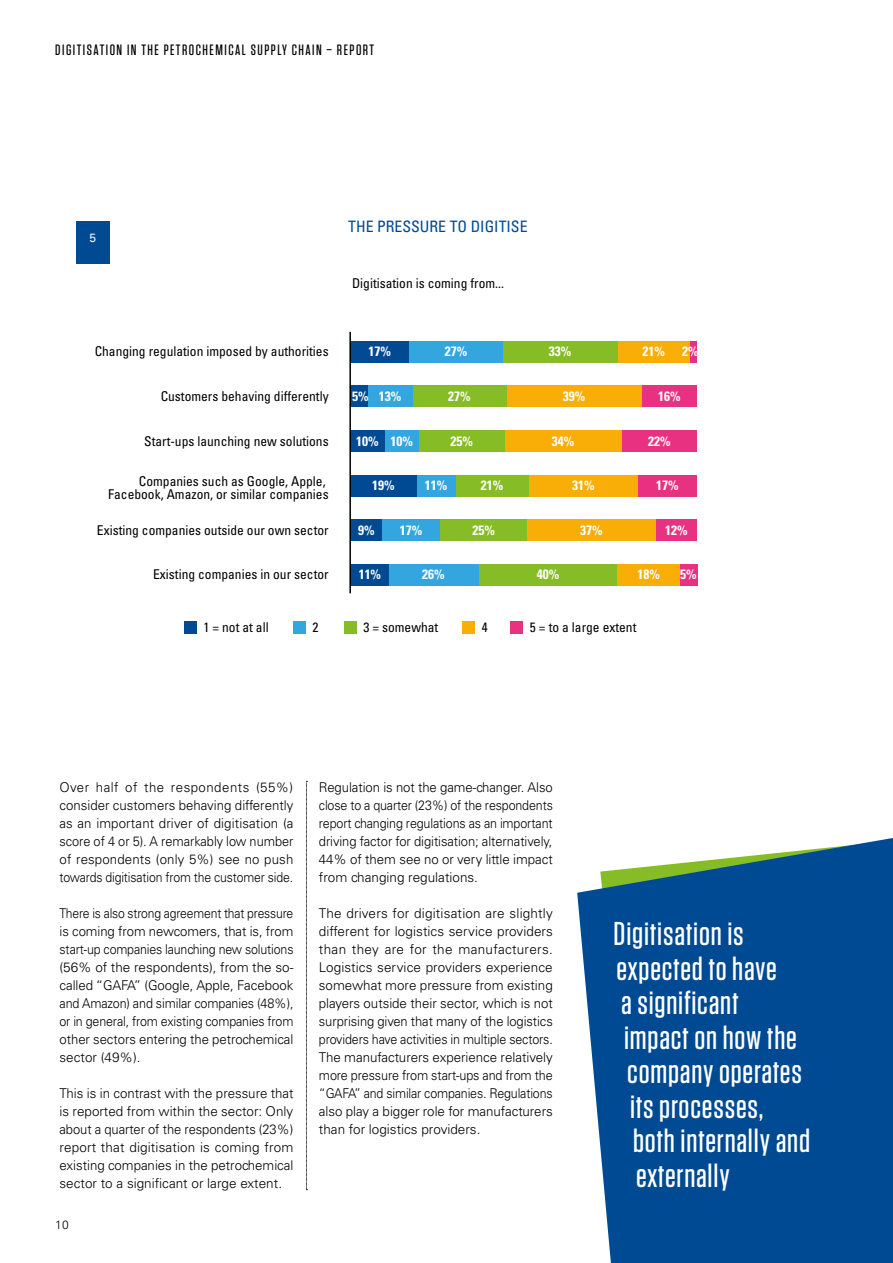
<style>
.page{position:relative;width:893px;height:1263px;background:#fff}
.page>*{position:absolute;margin:0;border:0;box-sizing:border-box;transform-origin:0 0}
.t1{font:500 33px "Tungsten";letter-spacing:.025em;color:#fff}
.t2{font:condensed 15.75px "Univers LT Std";color:#004a93}
.t3{font:500 15px "Tungsten";letter-spacing:.1em;color:#000}
.t4{font:300 13.5px/18px "Univers LT Std";color:#000;text-align:justify}
.t5{font:300 13.5px/18px "Univers LT Std";color:#000;text-align:justify;scale:.9 1}
.t6{font:condensed 13.5px/13.2px "Univers LT Std";color:#000;text-align:right}
.t7{font:700 condensed 13.5px "Univers LT Std";color:#fff}
.t8{font:300 12px "Univers LT Std";color:#000}
.t9{font:12px "Univers LT Std";color:#fff}
</style>
<div class="page">
<svg style="left:577px;top:838px;width:316px;height:425px;fill:#004a93"></svg>
<div style="left:184px;top:621px;width:13px;height:13px;background:#004a93"></div>
<div style="left:293px;top:621px;width:13px;height:13px;background:#33a6df"></div>
<div style="left:344px;top:621px;width:13px;height:13px;background:#86bc25"></div>
<div style="left:462px;top:621px;width:13px;height:13px;background:#f8ad07"></div>
<div style="left:510px;top:621px;width:12px;height:13px;background:#e83181"></div>
<div style="left:690px;top:341px;width:7px;height:21px;background:#e83181"></div>
<div style="left:617px;top:341px;width:73px;height:21px;background:#f8ad07"></div>
<div style="left:503px;top:341px;width:114px;height:21px;background:#86bc25"></div>
<div style="left:409px;top:341px;width:94px;height:21px;background:#33a6df"></div>
<div style="left:350px;top:341px;width:59px;height:21px;background:#004a93"></div>
<div style="left:642px;top:386px;width:55px;height:21px;background:#e83181"></div>
<div style="left:506px;top:386px;width:136px;height:21px;background:#f8ad07"></div>
<div style="left:413px;top:386px;width:93px;height:21px;background:#86bc25"></div>
<div style="left:368px;top:386px;width:45px;height:21px;background:#33a6df"></div>
<div style="left:350px;top:386px;width:18px;height:21px;background:#004a93"></div>
<div style="left:622px;top:430px;width:75px;height:22px;background:#e83181"></div>
<div style="left:505px;top:430px;width:117px;height:22px;background:#f8ad07"></div>
<div style="left:419px;top:430px;width:86px;height:22px;background:#86bc25"></div>
<div style="left:385px;top:430px;width:34px;height:22px;background:#33a6df"></div>
<div style="left:350px;top:430px;width:35px;height:22px;background:#004a93"></div>
<div style="left:638px;top:475px;width:59px;height:21px;background:#e83181"></div>
<div style="left:529px;top:475px;width:109px;height:21px;background:#f8ad07"></div>
<div style="left:455px;top:475px;width:74px;height:21px;background:#86bc25"></div>
<div style="left:417px;top:475px;width:38px;height:21px;background:#33a6df"></div>
<div style="left:350px;top:475px;width:67px;height:21px;background:#004a93"></div>
<div style="left:655px;top:520px;width:42px;height:21px;background:#e83181"></div>
<div style="left:527px;top:520px;width:128px;height:21px;background:#f8ad07"></div>
<div style="left:440px;top:520px;width:87px;height:21px;background:#86bc25"></div>
<div style="left:381px;top:520px;width:59px;height:21px;background:#33a6df"></div>
<div style="left:350px;top:520px;width:31px;height:21px;background:#004a93"></div>
<div style="left:680px;top:564px;width:17px;height:22px;background:#e83181"></div>
<div style="left:617px;top:564px;width:63px;height:22px;background:#f8ad07"></div>
<div style="left:479px;top:564px;width:138px;height:22px;background:#86bc25"></div>
<div style="left:388px;top:564px;width:91px;height:22px;background:#33a6df"></div>
<div style="left:350px;top:564px;width:38px;height:22px;background:#004a93"></div>
<hr style="left:349px;top:332px;width:2px;height:261px;background:#000">
<svg style="left:306px;top:781px;width:1px;height:409px"></svg>
<div style="left:76px;top:221px;width:33px;height:43px;background:#004a93"></div>
<p class="t3" style="left:55px;top:42px;width:320px">DIGITISATION IN THE PETROCHEMICAL SUPPLY CHAIN – REPORT</p>
<p class="t9" style="left:89px;top:231px;width:8px">5</p>
<p class="t2" style="left:348px;top:217px;width:181px">THE PRESSURE TO DIGITISE</p>
<p class="t6" style="left:352px;top:277px;width:154px">Digitisation is coming from...</p>
<p class="t6" style="left:95px;top:345px;width:235px">Changing regulation imposed by authorities</p>
<p class="t7" style="left:445px;top:343px;width:24px">27%</p>
<p class="t7" style="left:549px;top:343px;width:24px">33%</p>
<p class="t7" style="left:643px;top:343px;width:24px">21%</p>
<p class="t7" style="left:682px;top:343px;width:18px">2%</p>
<p class="t6" style="left:161px;top:390px;width:169px">Customers behaving differently</p>
<p class="t6" style="left:144px;top:434px;width:186px">Start-ups launching new solutions</p>
<p class="t7" style="left:368px;top:343px;width:24px">17%</p>
<p class="t7" style="left:379px;top:388px;width:24px">13%</p>
<p class="t7" style="left:448px;top:388px;width:24px">27%</p>
<p class="t7" style="left:563px;top:388px;width:24px">39%</p>
<p class="t7" style="left:658px;top:388px;width:24px">16%</p>
<p class="t7" style="left:352px;top:388px;width:18px">5%</p>
<p class="t7" style="left:356px;top:432px;width:24px">10%</p>
<p class="t7" style="left:372px;top:477px;width:24px">19%</p>
<p class="t7" style="left:425px;top:477px;width:24px">11%</p>
<p class="t7" style="left:481px;top:477px;width:24px">21%</p>
<p class="t7" style="left:572px;top:477px;width:24px">31%</p>
<p class="t7" style="left:656px;top:477px;width:24px">17%</p>
<p class="t7" style="left:358px;top:522px;width:18px">9%</p>
<p class="t7" style="left:400px;top:522px;width:24px">17%</p>
<p class="t7" style="left:473px;top:522px;width:24px">25%</p>
<p class="t7" style="left:580px;top:522px;width:24px">37%</p>
<p class="t7" style="left:665px;top:522px;width:24px">12%</p>
<p class="t7" style="left:359px;top:566px;width:24px">11%</p>
<p class="t7" style="left:422px;top:566px;width:24px">26%</p>
<p class="t7" style="left:537px;top:566px;width:24px">40%</p>
<p class="t7" style="left:637px;top:566px;width:24px">18%</p>
<p class="t7" style="left:680px;top:566px;width:18px">5%</p>
<p class="t7" style="left:390px;top:432px;width:24px">10%</p>
<p class="t7" style="left:451px;top:432px;width:24px">25%</p>
<p class="t7" style="left:552px;top:432px;width:24px">34%</p>
<p class="t7" style="left:648px;top:432px;width:24px">22%</p>
<p class="t6" style="left:108px;top:474px;width:222px">Companies such as Google, Apple,<br>Facebook, Amazon, or similar companies</p>
<p class="t6" style="left:97px;top:523px;width:233px">Existing companies outside our own sector</p>
<p class="t6" style="left:153px;top:567px;width:177px">Existing companies in our sector</p>
<p class="t6" style="left:203px;top:620px;width:67px">1 = not at all</p>
<p class="t6" style="left:312px;top:620px;width:7px">2</p>
<p class="t6" style="left:363px;top:620px;width:76px">3 = somewhat</p>
<p class="t6" style="left:482px;top:620px;width:7px">4</p>
<p class="t6" style="left:530px;top:620px;width:108px">5 = to a large extent</p>
<p class="t4" style="left:60px;top:778px;width:235px">Over half of the respondents (55%) consider customers behaving differently as an important driver of digitisation (a score of 4 or 5). A remarkably low number of respondents (only 5%) see no push towards digitisation from the customer side.</p>
<p class="t5" style="left:60px;top:904px;width:261px">There is also strong agreement that pressure is coming from newcomers, that is, from start-up companies launching new solutions (56% of the respondents), from the so&shy;called “GAFA” (Google, Apple, Facebook and Amazon) and similar companies (48%), or in general, from existing companies from other sectors entering the petrochemical sector (49%).</p>
<p class="t4" style="left:60px;top:1084px;width:236px">This is in contrast with the pressure that is reported from within the sector: Only about a quarter of the respondents (23%) report that digitisation is coming from existing companies in the petrochemical sector to a significant or large extent.</p>
<p class="t8" style="left:55px;top:1217px;width:15px">10</p>
<p class="t4" style="left:319px;top:778px;width:235px">Regulation is not the game-changer. Also close to a quarter (23%) of the respondents report changing regulations as an important driving factor for digitisation; alternatively, 44% of them see no or very little impact from changing regulations.</p>
<p class="t4" style="left:319px;top:904px;width:235px">The drivers for digitisation are slightly different for logistics service providers than they are for the manufacturers.<br>Logistics service providers experience somewhat more pressure from existing players outside their sector, which is not surprising given that many of the logistics providers have activities in multiple sectors.<br>The manufacturers experience relatively more pressure from start-ups and from the “GAFA” and similar companies. Regulations also play a bigger role for manufacturers than for logistics providers.</p>
<h1 class="t1" style="left:614px;top:916px;width:132px">Digitisation is</h1>
<h1 class="t1" style="left:617px;top:951px;width:162px">expected to have</h1>
<h1 class="t1" style="left:621px;top:985px;width:119px">a significant</h1>
<h1 class="t1" style="left:624px;top:1020px;width:174px">impact on how the</h1>
<h1 class="t1" style="left:627px;top:1054px;width:176px">company operates</h1>
<h1 class="t1" style="left:630px;top:1089px;width:135px">its processes,</h1>
<h1 class="t1" style="left:633px;top:1123px;width:178px">both internally and</h1>
<h1 class="t1" style="left:636px;top:1158px;width:95px">externally</h1>
</div>
